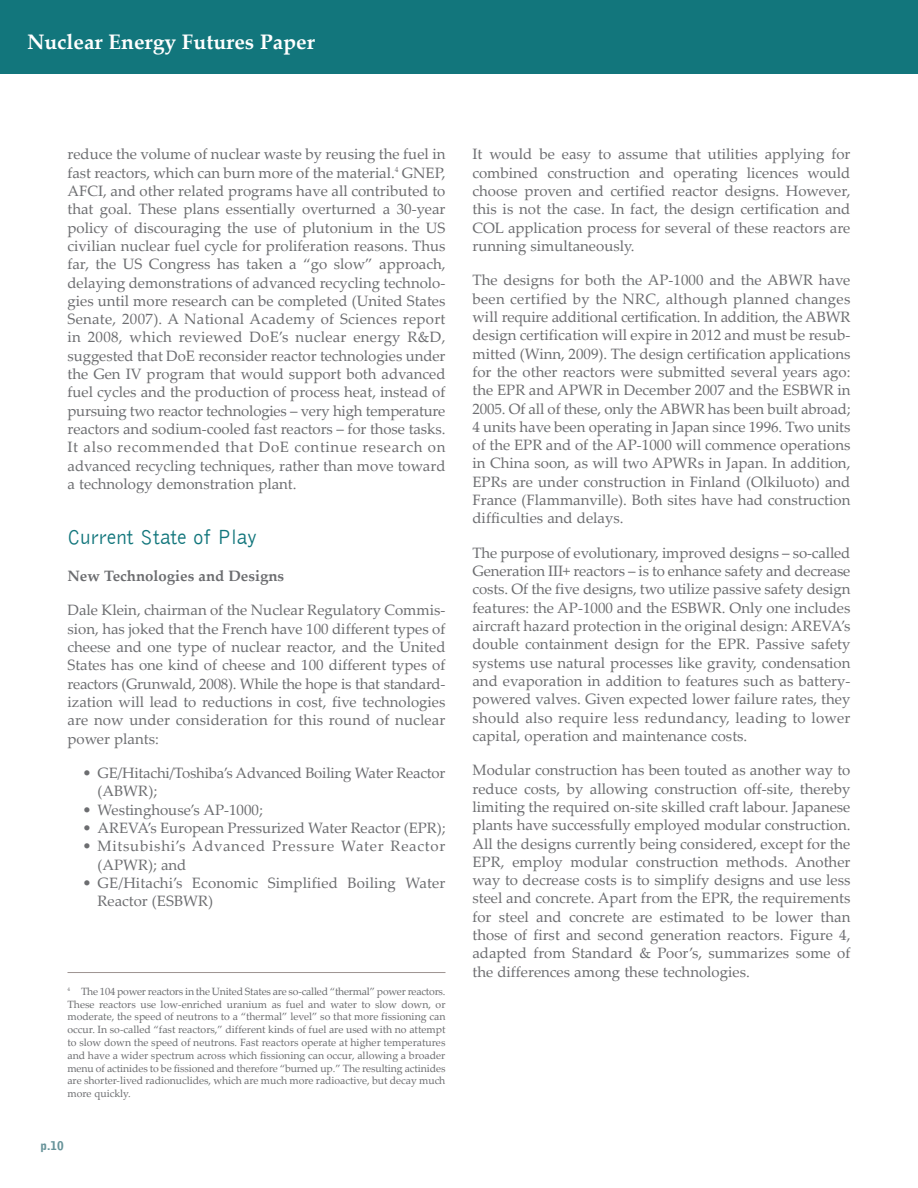
<style>
.page{position:relative;width:918px;height:1188px;background:#fff}
.page>*{position:absolute;margin:0;border:0;box-sizing:border-box;transform-origin:0 0}
.t1{font:700 21px "Palatino Linotype";color:#fff}
.t2{font:300 21px "Bell Gothic";color:#12767c}
.t3{font:15px/18.3px "Palatino Linotype";color:#6c6d70;text-align:justify}
.t4{font:15px/18.3px "Palatino Linotype";letter-spacing:.05em;color:#6c6d70}
.t5{font:700 15px "Palatino Linotype";color:#6c6d70}
.t6{font:900 12px "Bell Gothic";color:#679399}
.t7{font:10.5px/12.8px "Palatino Linotype";letter-spacing:-.005em;color:#6c6d70;text-align:justify}
</style>
<div class="page">
<div style="left:0;top:0;width:918px;height:74px;background:#12767c"></div>
<hr style="left:68px;top:972px;width:378px;height:1px;background:#9e9492">
<h1 class="t1" style="left:27px;top:34px;width:289px">Nuclear energy Futures Paper</h1>
<p class="t3" style="left:67px;top:147px;width:380px">reduce the volume of nuclear waste by reusing the fuel in fast reactors, which can burn more of the material.<sup>4</sup> GNEP, AFCI, and other related programs have all contributed to that goal. These plans essentially overturned a 30-year policy of discouraging the use of plutonium in the US civilian nuclear fuel cycle for proliferation reasons. Thus far, the US Congress has taken a “go slow” approach, delaying demonstrations of advanced recycling technolo&shy;gies until more research can be completed (United States Senate, 2007). A National Academy of Sciences report in 2008, which reviewed DoE’s nuclear energy r&amp;D, suggested that DoE reconsider reactor technologies under the Gen IV program that would support both advanced fuel cycles and the production of process heat, instead of pursuing two reactor technologies – very high temperature reactors and sodium-cooled fast reactors – for those tasks.<br>It also recommended that DoE continue research on advanced recycling techniques, rather than move toward a technology demonstration plant.</p>
<h1 class="t2" style="left:68px;top:525px;width:191px">Current State of Play</h1>
<p class="t5" style="left:68px;top:570px;width:218px">New Technologies and Designs</p>
<p class="t3" style="left:67px;top:603px;width:380px">Dale Klein, chairman of the Nuclear regulatory Commis&shy;sion, has joked that the French have 100 different types of cheese and one type of nuclear reactor, and the United States has one kind of cheese and 100 different types of reactors (Grunwald, 2008). While the hope is that standard&shy;ization will lead to reductions in cost, five technologies are now under consideration for this round of nuclear power plants:</p>
<p class="t3" style="left:97px;top:766px;width:349px;text-indent:-15px">• GE/hitachi/Toshiba’s Advanced Boiling Water reactor (ABWr);</p>
<p class="t3" style="left:82px;top:802px;width:182px">• Westinghouse’s AP-1000;</p>
<p class="t3" style="left:82px;top:820px;width:364px">• ArEVA’s European Pressurized Water reactor (EPr);</p>
<p class="t4" style="left:97px;top:839px;width:350px;text-indent:-15px">• Mitsubishi’s Advanced Pressure Water reactor (APWr); and</p>
<p class="t3" style="left:97px;top:875px;width:349px;text-indent:-15px">• GE/hitachi’s Economic Simplified Boiling Water reactor (ESBWr)</p>
<p class="t7" style="left:67px;top:986px;width:380px"><sup>4</sup> The 104 power reactors in the United States are so-called “thermal” power reactors.<br>These reactors use low-enriched uranium as fuel and water to slow down, or moderate, the speed of neutrons to a “thermal” level” so that more fissioning can occur. In so-called “fast reactors,” different kinds of fuel are used with no attempt to slow down the speed of neutrons. Fast reactors operate at higher temperatures and have a wider spectrum across which fissioning can occur, allowing a broader menu of actinides to be fissioned and therefore “burned up.” The resulting actinides are shorter-lived radionuclides, which are much more radioactive, but decay much more quickly.</p>
<p class="t6" style="left:40px;top:1138px;width:25px">p.10</p>
<p class="t3" style="left:472px;top:147px;width:380px">It would be easy to assume that utilities applying for combined construction and operating licences would choose proven and certified reactor designs. however, this is not the case. In fact, the design certification and COL application process for several of these reactors are running simultaneously.</p>
<p class="t3" style="left:472px;top:273px;width:380px">The designs for both the AP-1000 and the ABWr have been certified by the NrC, although planned changes will require additional certification. In addition, the ABWr design certification will expire in 2012 and must be resub&shy;mitted (Winn, 2009). The design certification applications for the other reactors were submitted several years ago: the EPr and APWr in December 2007 and the ESBWr in 2005. Of all of these, only the ABWr has been built abroad; 4 units have been operating in Japan since 1996. Two units of the EPr and of the AP-1000 will commence operations in China soon, as will two APWrs in Japan. In addition, EPrs are under construction in Finland (Olkiluoto) and France (Flammanville). Both sites have had construction difficulties and delays.</p>
<p class="t3" style="left:472px;top:545px;width:380px">The purpose of evolutionary, improved designs – so-called Generation III+ reactors – is to enhance safety and decrease costs. Of the five designs, two utilize passive safety design features: the AP-1000 and the ESBWr. Only one includes aircraft hazard protection in the original design: ArEVA’s double containment design for the EPr. Passive safety systems use natural processes like gravity, condensation and evaporation in addition to features such as battery&shy;powered valves. Given expected lower failure rates, they should also require less redundancy, leading to lower capital, operation and maintenance costs.</p>
<p class="t3" style="left:472px;top:763px;width:380px">Modular construction has been touted as another way to reduce costs, by allowing construction off-site, thereby limiting the required on-site skilled craft labour. Japanese plants have successfully employed modular construction.<br>All the designs currently being considered, except for the EPr, employ modular construction methods. Another way to decrease costs is to simplify designs and use less steel and concrete. Apart from the EPr, the requirements for steel and concrete are estimated to be lower than those of first and second generation reactors. Figure 4, adapted from Standard &amp; Poor’s, summarizes some of the differences among these technologies.</p>
</div>
